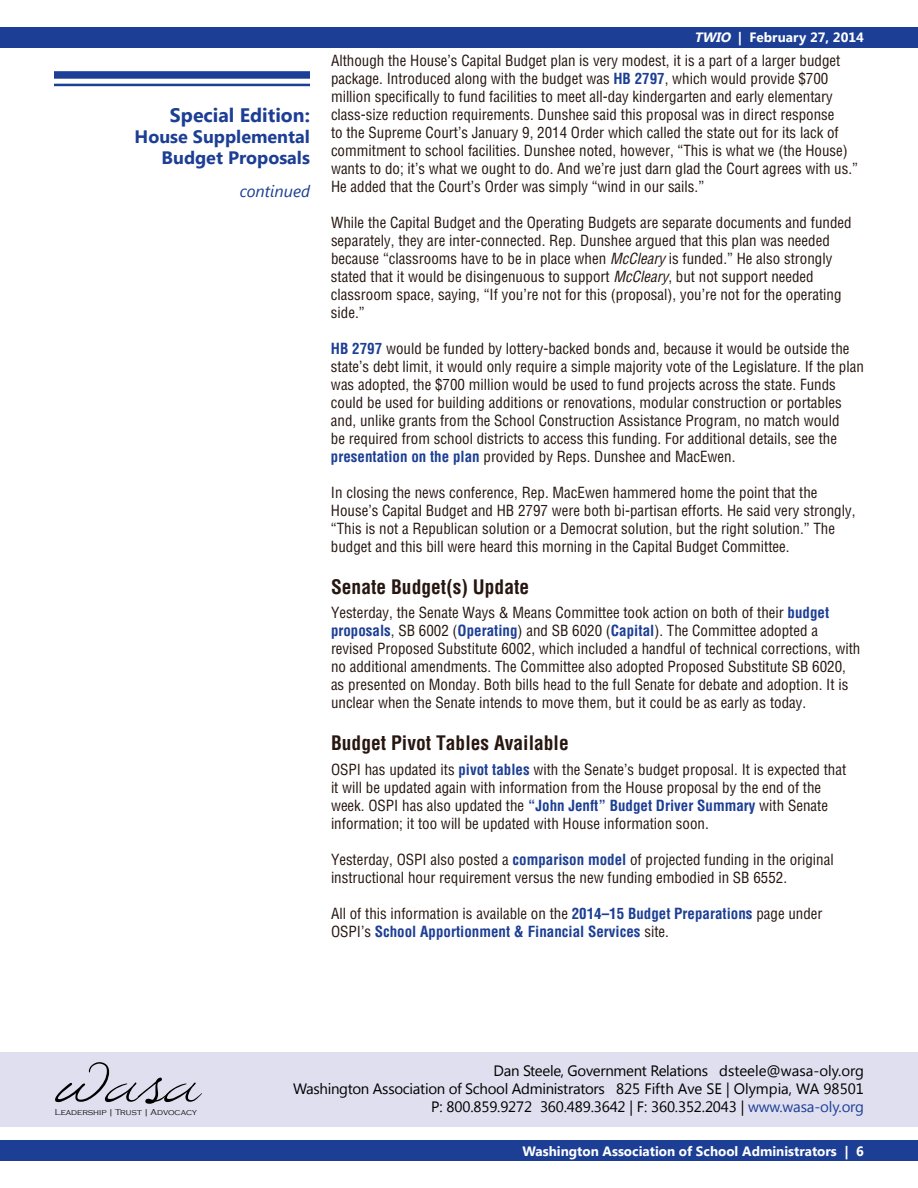
<style>
.page{position:relative;width:918px;height:1188px;background:#fff}
.page>*{position:absolute;margin:0;border:0;box-sizing:border-box;transform-origin:0 0}
.t1{font:104.55px "Windsong";color:#000}
.t2{font:700 condensed 19.5px "Helvetica";color:#271610}
.t3{font:700 19.5px "Segoe UI";color:#1c3e94}
.t4{font:700 18px/21px "Segoe UI";color:#1c3e94;text-align:right}
.t5{font:italic 16.5px "Segoe UI";color:#1c3e94}
.t6{font:condensed 15px/18px "Helvetica";color:#271610}
.t7{font:15px/18px "Segoe UI";letter-spacing:-.02em;color:#000;text-align:right}
.t8{font:700 condensed 15px/18px "Helvetica";color:#1c3e94}
.t9{font:700 13.5px "Segoe UI";color:#fff}
.t10{font:300 8.7px "Copperplate Gothic";color:#000}
.s1{font-style:italic}
.s2{font-weight:700;color:#1c3e94}
.s3{font-weight:400;color:#271610}
.s4{color:#1c3e94}
</style>
<div class="page">
<div style="left:0;top:1141px;width:918px;height:20px;background:#1c3e94"></div>
<div style="left:0;top:27px;width:918px;height:20px;background:#1c3e94"></div>
<div style="left:54px;top:71px;width:256px;height:8px;background:#1c3e94"></div>
<hr style="left:54px;top:84px;width:256px;height:2px;background:#1c3e94">
<div style="left:0;top:1052px;width:918px;height:74px;background:#dfdfef"></div>
<h2 class="t3" style="left:170px;top:101px;width:141px">Special Edition:</h2>
<p class="t4" style="left:135px;top:125px;width:177px">House Supplemental<br>Budget Proposals</p>
<p class="t5" style="left:240px;top:180px;width:72px">continued</p>
<p class="t9" style="left:694px;top:28px;width:171px"><span class="s1">TWIO</span> | February 27, 2014</p>
<p class="t6" style="left:331px;top:51px;width:529px">Although the House’s Capital Budget plan is very modest, it is a part of a larger budget package. Introduced along with the budget was <span class="s2">HB 2797</span>, which would provide $700 million specifically to fund facilities to meet all-day kindergarten and early elementary class-size reduction requirements. Dunshee said this proposal was in direct response<br>to the Supreme Court’s January 9, 2014 Order which called the state out for its lack of commitment to school facilities. Dunshee noted, however, “This is what we (the House) wants to do; it’s what we ought to do. And we’re just darn glad the Court agrees with us.” He added that the Court’s Order was simply “wind in our sails.”</p>
<p class="t6" style="left:331px;top:213px;width:522px">While the Capital Budget and the Operating Budgets are separate documents and funded separately, they are inter-connected. Rep. Dunshee argued that this plan was needed because “classrooms have to be in place when <span class="s1">McCleary</span>is funded.” He also strongly stated that it would be disingenuous to support <span class="s1">McCleary</span>, but not support needed classroom space, saying, “If you’re not for this (proposal), you’re not for the operating side.”</p>
<p class="t6" style="left:331px;top:339px;width:534px"><span class="s2">HB 2797</span> would be funded by lottery-backed bonds and, because it would be outside the state’s debt limit, it would only require a simple majority vote of the Legislature. If the plan was adopted, the $700 million would be used to fund projects across the state. Funds could be used for building additions or renovations, modular construction or portables and, unlike grants from the School Construction Assistance Program, no match would<br>be required from school districts to access this funding. For additional details, see the <span class="s2">presentation on the plan</span> provided by Reps. Dunshee and MacEwen.</p>
<p class="t6" style="left:331px;top:483px;width:526px">In closing the news conference, Rep. MacEwen hammered home the point that the House’s Capital Budget and HB 2797 were both bi-partisan efforts. He said very strongly, “This is not a Republican solution or a Democrat solution, but the right solution.” The budget and this bill were heard this morning in the Capital Budget Committee.</p>
<h2 class="t2" style="left:331px;top:575px;width:200px">Senate Budget(s) Update</h2>
<p class="t6" style="left:331px;top:604px;width:531px">Yesterday, the Senate Ways &amp; Means Committee took action on both of their <span class="s2">budget proposals</span>, SB 6002 (<span class="s2">Operating</span>) and SB 6020 (<span class="s2">Capital</span>). The Committee adopted a revised Proposed Substitute 6002, which included a handful of technical corrections, with no additional amendments. The Committee also adopted Proposed Substitute SB 6020, as presented on Monday. Both bills head to the full Senate for debate and adoption. It is unclear when the Senate intends to move them, but it could be as early as today.</p>
<h2 class="t2" style="left:331px;top:731px;width:239px">Budget Pivot Tables Available</h2>
<p class="t6" style="left:331px;top:760px;width:517px">OSPI has updated its <span class="s2">pivot tables</span> with the Senate’s budget proposal. It is expected that it will be updated again with information from the House proposal by the end of the week. OSPI has also updated the <span class="s2">“John Jenft” Budget Driver Summary</span> with Senate information; it too will be updated with House information soon.</p>
<p class="t6" style="left:331px;top:850px;width:504px">Yesterday, OSPI also posted a <span class="s2">comparison model</span> of projected funding in the original instructional hour requirement versus the new funding embodied in SB 6552.</p>
<p class="t8" style="left:331px;top:904px;width:493px"><span class="s3">All of this information is available on the</span> 2014–15 Budget Preparations <span class="s3">page under<br>OSPI’s</span> School Apportionment &amp; Financial Services <span class="s3">site.</span></p>
<h1 class="t1" style="left:54px;top:1004px;width:146px">wasa</h1>
<p class="t10" style="left:55px;top:1108px;width:144px">Leadership | Trust | Advocacy</p>
<p class="t7" style="left:431px;top:1097px;width:434px">P: 800.859.9272 360.489.3642 | F: 360.352.2043 | <span class="s4">www.wasa-oly.org</span></p>
<p class="t7" style="left:293px;top:1061px;width:573px">Dan Steele, Government Relations dsteele@wasa-oly.org<br>Washington Association of School Administrators 825 Fifth Ave SE | Olympia, WA 98501</p>
<p class="t9" style="left:523px;top:1141px;width:343px">Washington Association of School Administrators | 6</p>
</div>
